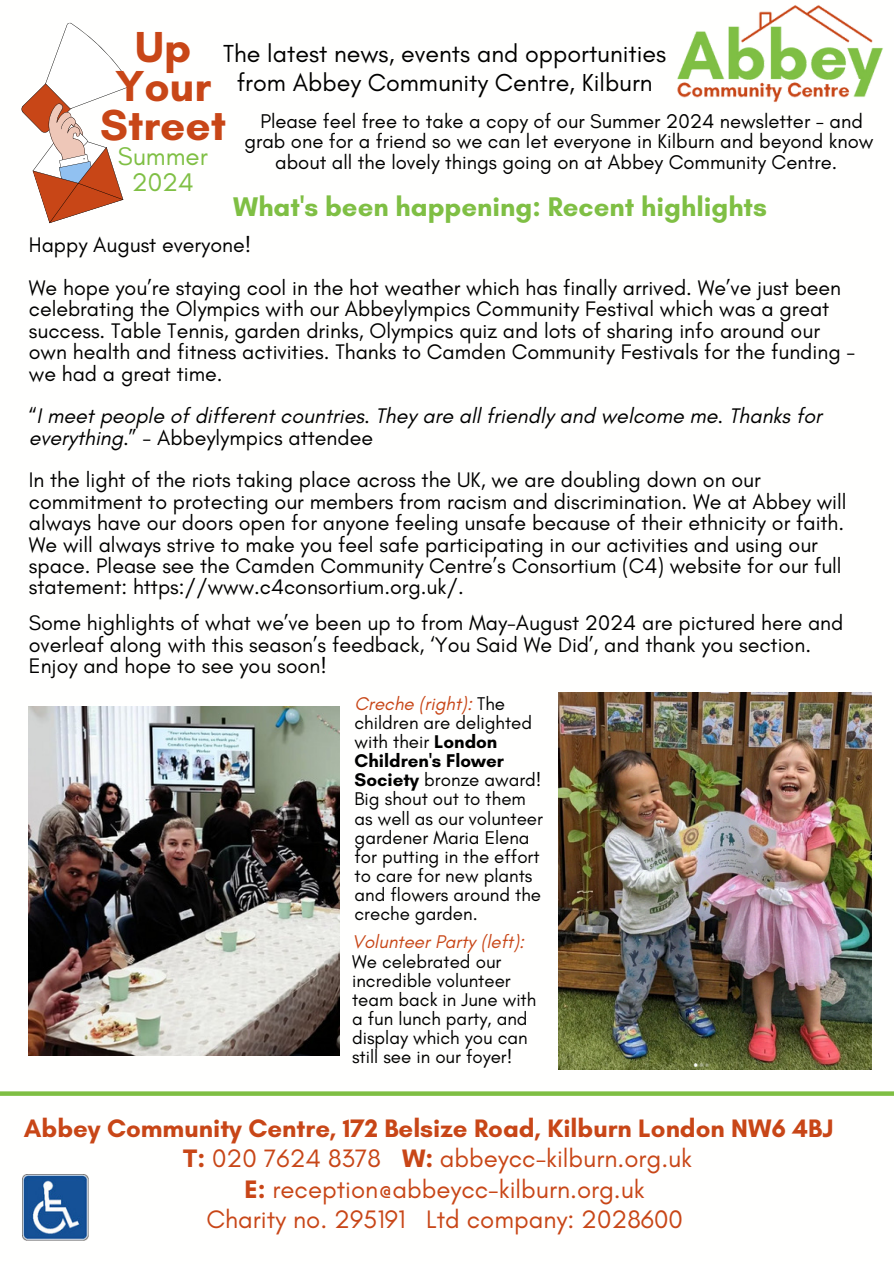
<style>
.page{position:relative;width:894px;height:1264px;background:#fff}
.page>*{position:absolute;margin:0;border:0;box-sizing:border-box;transform-origin:0 0}
.t1{font:700 44.1px/38.8px "Glacial Indifference";color:#c84617;text-align:center}
.t2{font:700 27.45px "Glacial Indifference";color:#7fbf44}
.t3{font:25.95px/26.1px "Glacial Indifference";color:#7fbf44;text-align:center}
.t4{font:25.8px "Glacial Indifference";color:#c84617}
.t5{font:700 25.8px "Glacial Indifference";color:#c84617}
.t6{font:25.05px/29.2px "Glacial Indifference";color:#000;text-align:center}
.t7{font:21.45px/21.3px "Glacial Indifference";color:#000}
.t8{font:italic 21.45px/21.3px "Glacial Indifference";color:#000}
.t9{font:20.25px/20.2px "Glacial Indifference";color:#000;text-align:center}
.t10{font:18.75px/19.2px "Glacial Indifference";color:#000}
.t11{font:italic 18.75px "Glacial Indifference";color:#c84617}
.s1{font-style:normal}
.s2{font-style:italic;color:#c84617}
.s3{font-weight:700}
</style>
<div class="page">
<img style="left:23px;top:1174px;width:66px;height:66px">
<img style="left:677px;top:5px;width:206px;height:98px">
<svg style="left:0;top:1091px;width:893px;height:4px;fill:#7fbf44"></svg>
<svg style="left:22px;top:23px;width:108px;height:200px"></svg>
<img style="left:558px;top:692px;width:313px;height:377px">
<img style="left:29px;top:706px;width:310px;height:349px">
<h1 class="t1" style="left:100px;top:28px;width:127px">Up<br>Your<br>Street</h1>
<p class="t3" style="left:118px;top:144px;width:91px">Summer<br>2024</p>
<p class="t6" style="left:223px;top:39px;width:444px">The latest news, events and opportunities from Abbey Community Centre, Kilburn</p>
<p class="t9" style="left:244px;top:112px;width:630px">Please feel free to take a copy of our Summer 2024 newsletter - and grab one for a friend so we can let everyone in Kilburn and beyond know about all the lovely things going on at Abbey Community Centre.</p>
<p class="t2" style="left:233px;top:189px;width:535px">What's been happening: Recent highlights</p>
<p class="t7" style="left:29px;top:224px;width:813px;line-height:42.8px">Happy August everyone!<br>We hope you9re staying cool in the hot weather which has finally arrived. We9ve just been</p>
<p class="t7" style="left:29px;top:299px;width:827px">celebrating the Olympics with our Abbeylympics Community Festival which was a great success. Table Tennis, garden drinks, Olympics quiz and lots of sharing info around our own health and fitness activities. Thanks to Camden Community Festivals for the funding - we had a great time.</p>
<p class="t8" style="left:29px;top:406px;width:794px"><span class="s1">&lt;</span>I meet people of different countries. They are all friendly and welcome me. Thanks for everything<span class="s1">.= - Abbeylympics attendee</span></p>
<p class="t7" style="left:29px;top:470px;width:819px">In the light of the riots taking place across the UK, we are doubling down on our commitment to protecting our members from racism and discrimination. We at Abbey will always have our doors open for anyone feeling unsafe because of their ethnicity or faith.<br>We will always strive to make you feel safe participating in our activities and using our space. Please see the Camden Community Centre9s Consortium (C4) website for our full statement: https://www.c4consortium.org.uk/.</p>
<p class="t7" style="left:29px;top:613px;width:815px">Some highlights of what we9ve been up to from May-August 2024 are pictured here and overleaf along with this season9s feedback, 8You Said We Did9, and thank you section.<br>Enjoy and hope to see you soon!</p>
<p class="t10" style="left:354px;top:694px;width:190px"><span class="s2">Creche (right):</span> The children are delighted with their <span class="s3">London<br>Children's Flower<br>Society</span> bronze award!<br>Big shout out to them as well as our volunteer gardener Maria Elena for putting in the effort to care for new plants and flowers around the creche garden.</p>
<p class="t11" style="left:352px;top:931px;width:173px">Volunteer Party (left):</p>
<p class="t10" style="left:352px;top:951px;width:186px">We celebrated our incredible volunteer team back in June with a fun lunch party, and display which you can still see in our foyer!</p>
<p class="t5" style="left:24px;top:1112px;width:810px">Abbey Community Centre, 172 Belsize Road, Kilburn London NW6 4BJ</p>
<p class="t4" style="left:183px;top:1144px;width:510px"><span class="s3">T:</span> 020 7624 8378 <span class="s3">W:</span> abbeycc-kilburn.org.uk</p>
<p class="t4" style="left:244px;top:1174px;width:401px"><span class="s3">E:</span> reception@abbeycc-kilburn.org.uk</p>
<p class="t4" style="left:206px;top:1205px;width:478px">Charity no. 295191 Ltd company: 2028600</p>
</div>
